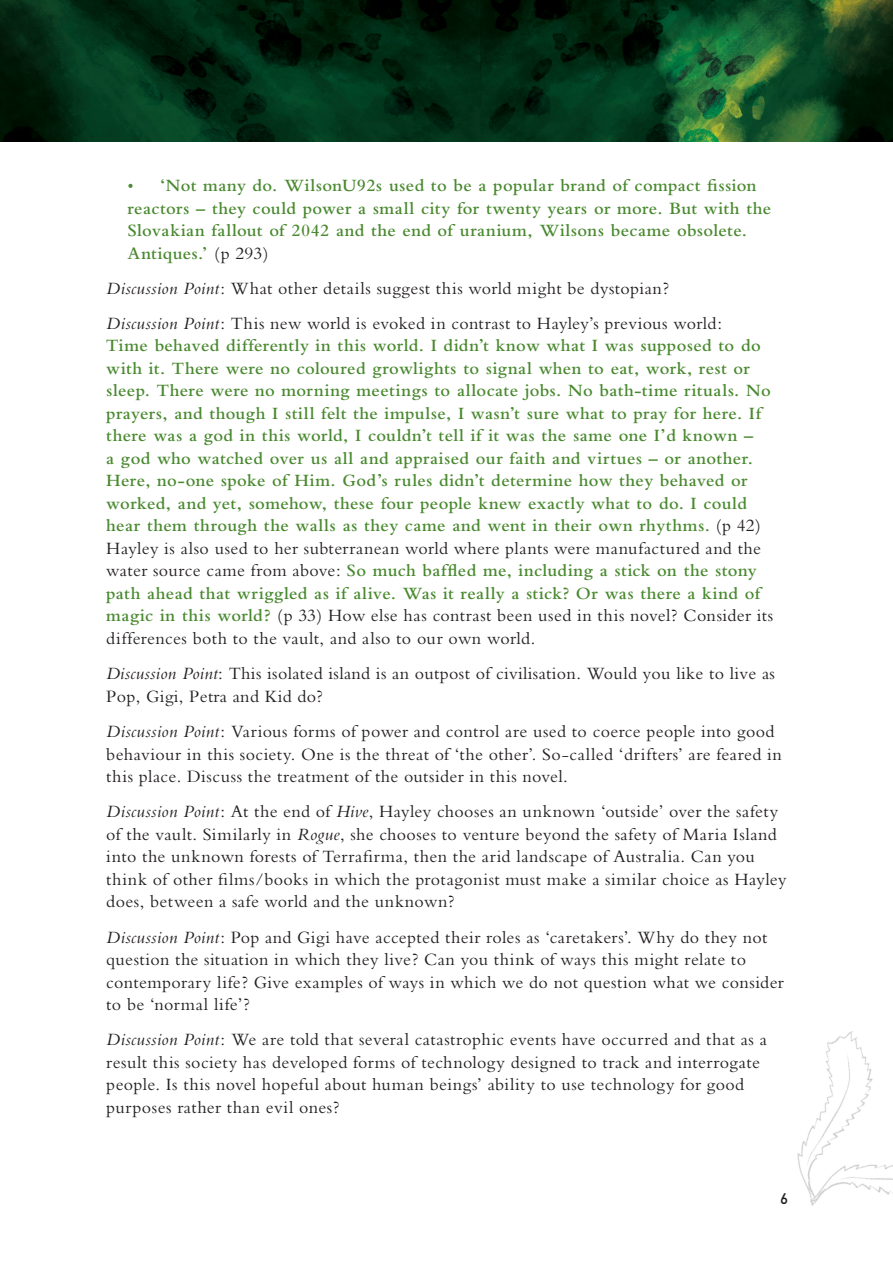
<style>
.page{position:relative;width:893px;height:1263px;background:#fff}
.page>*{position:absolute;margin:0;border:0;box-sizing:border-box;transform-origin:0 0}
.Body{font:18px/22.5px "Bembo";letter-spacing:.02em;color:#231f20}
.Body-2{font:600 18px/22.5px "Bembo";letter-spacing:.02em;color:#49892f}
.t1{font:700 15px "DIN Alternate";color:#231f20}
.s1{font-weight:400;color:#231f20}
.s2{font-style:italic}
</style>
<div class="page">
<img style="left:797px;top:1031px;width:76px;height:161px">
<img style="left:809px;top:1105px;width:84px;height:101px">
<img style="left:0;top:0;width:893px;height:141px">
<p class="Body-2" style="left:128px;top:174px;width:645px">• ‘Not many do. WilsonU92s used to be a popular brand of compact fission reactors – they could power a small city for twenty years or more. But with the Slovakian fallout of 2042 and the end of uranium, Wilsons became obsolete.<br>Antiques.’ <span class="s1">(p 293)</span></p>
<p class="Body" style="left:106px;top:270px;width:617px;line-height:35.2px"><span class="s2">Discussion Point</span>: What other details suggest this world might be dystopian?<br><span class="s2">Discussion Point</span>: This new world is evoked in contrast to Hayley’s previous world:</p>
<p class="Body-2" style="left:106px;top:334px;width:668px">Time behaved differently in this world. I didn’t know what I was supposed to do with it. There were no coloured growlights to signal when to eat, work, rest or sleep. There were no morning meetings to allocate jobs. No bath-time rituals. No prayers, and though I still felt the impulse, I wasn’t sure what to pray for here. If there was a god in this world, I couldn’t tell if it was the same one I’d known –<br>a god who watched over us all and appraised our faith and virtues – or another.<br>Here, no-one spoke of Him. God’s rules didn’t determine how they behaved or worked, and yet, somehow, these four people knew exactly what to do. I could hear them through the walls as they came and went in their own rhythms. <span class="s1">(p 42)<br>Hayley is also used to her subterranean world where plants were manufactured and the water source came from above:</span> So much baffled me, including a stick on the stony path ahead that wriggled as if alive. Was it really a stick? Or was there a kind of magic in this world? <span class="s1">(p 33) How else has contrast been used in this novel? Consider its differences both to the vault, and also to our own world.</span></p>
<p class="Body" style="left:106px;top:662px;width:670px"><span class="s2">Discussion Point</span>: This isolated island is an outpost of civilisation. Would you like to live as<br>Pop, Gigi, Petra and Kid do?</p>
<p class="Body" style="left:106px;top:720px;width:677px"><span class="s2">Discussion Point</span>: Various forms of power and control are used to coerce people into good behaviour in this society. One is the threat of ‘the other’. So-called ‘drifters’ are feared in this place. Discuss the treatment of the outsider in this novel.</p>
<p class="Body" style="left:106px;top:800px;width:682px"><span class="s2">Discussion Point</span>: At the end of <span class="s2">Hive</span>, Hayley chooses an unknown ‘outside’ over the safety of the vault. Similarly in <span class="s2">Rogue</span>, she chooses to venture beyond the safety of Maria Island into the unknown forests of Terrafirma, then the arid landscape of Australia. Can you think of other films/books in which the protagonist must make a similar choice as Hayley does, between a safe world and the unknown?</p>
<p class="Body" style="left:106px;top:925px;width:679px"><span class="s2">Discussion Point</span>: Pop and Gigi have accepted their roles as ‘caretakers’. Why do they not question the situation in which they live? Can you think of ways this might relate to contemporary life? Give examples of ways in which we do not question what we consider to be ‘normal life’?</p>
<p class="Body" style="left:106px;top:1028px;width:662px"><span class="s2">Discussion Point</span>: We are told that several catastrophic events have occurred and that as a result this society has developed forms of technology designed to track and interrogate people. Is this novel hopeful about human beings’ ability to use technology for good purposes rather than evil ones?</p>
<p class="t1" style="left:780px;top:1188px;width:9px">6</p>
</div>
